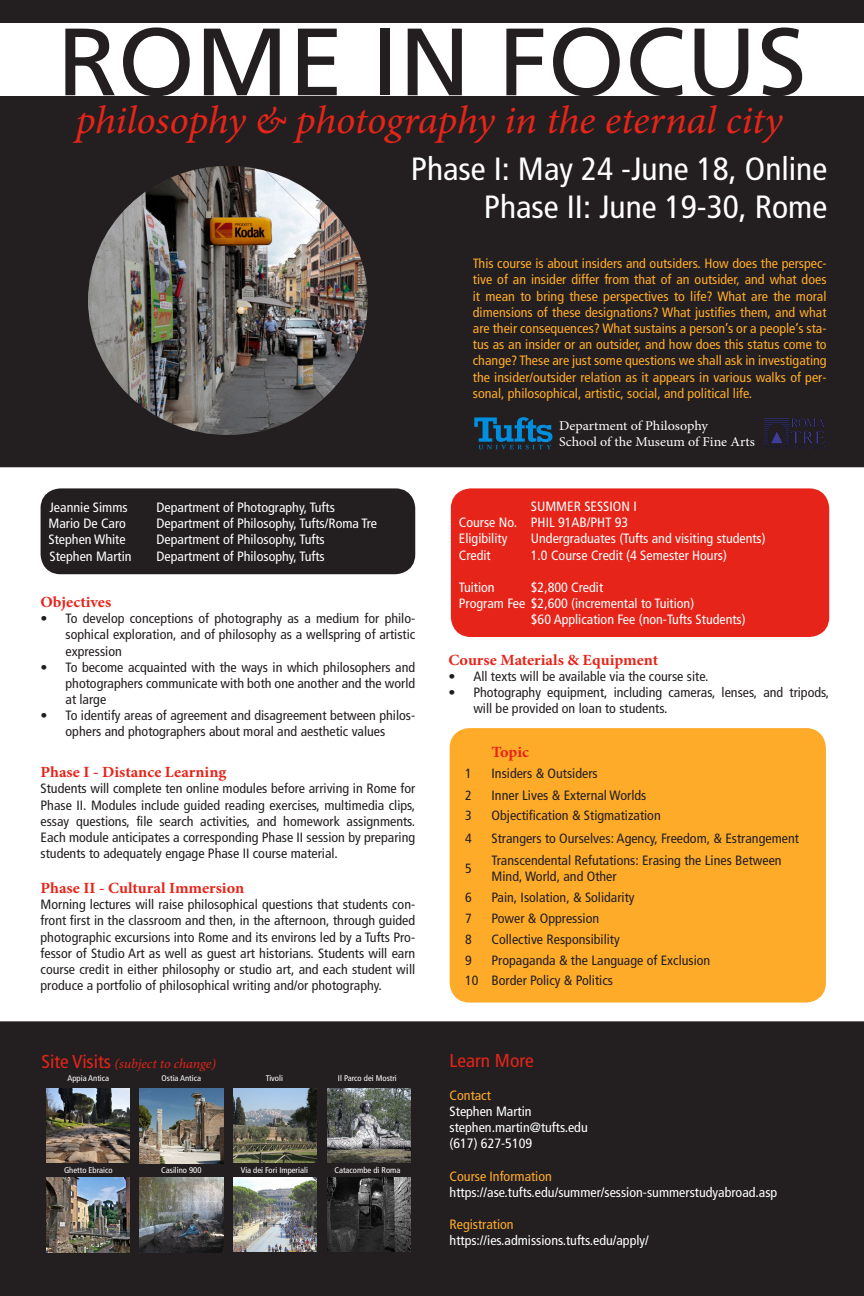
<style>
.page{position:relative;width:864px;height:1296px;background:#231f20}
.page>*{position:absolute;margin:0;border:0;box-sizing:border-box;transform-origin:0 0}
.t1{font:95.5px "Frutiger LT";color:#231f20;scale:1.04 1}
.t2{font:italic 39.4px "Minion Pro";letter-spacing:-.01em;color:#e72419;scale:1.04 1}
.t3{font:condensed 32.2px "Frutiger LT";color:#fff;scale:1.04 1}
.t4{font:condensed 18.7px "Frutiger LT";color:#e72419;scale:1.04 1}
.t5{font:700 15.6px "Minion Pro";color:#e72419;scale:1.04 1}
.t6{font:condensed 13.5px/16.2px "Frutiger LT";color:#231f20;text-align:justify;scale:1.04 1}
.t7{font:condensed 13.5px "Frutiger LT";color:#fff;scale:1.04 1}
.t8{font:condensed 13.5px/16.2px "Frutiger LT";color:#ffab2a;text-align:justify;scale:1.04 1}
.t9{font:13.5px "Minion Pro";color:#fff;scale:1.04 1}
.t10{font:italic 13.5px "Minion Pro";letter-spacing:-.01em;color:#e72419;scale:1.04 1}
.t11{font:condensed 13.3px "Frutiger LT";color:#231f20;scale:1.04 1}
.t12{font:condensed 8.3px "Frutiger LT";color:#fff;scale:1.04 1}
.s1{font-family:"Frutiger LT";font-style:normal;font-stretch:condensed;font-size:18.7px}
.s2{font-size:13.3px}
</style>
<div class="page">
<svg style="left:0;top:467px;width:864px;height:554px"></svg>
<div style="left:454px;top:732px;width:368px;height:267px;background:#ffab2a;border-radius:16px"></div>
<div style="left:450px;top:728px;width:376px;height:275px;border:8px solid #ffab2a;border-radius:16px"></div>
<div style="left:558px;top:419px;width:199px;height:28px;background:#231f20"></div>
<div style="left:558px;top:418px;width:199px;height:30px;border:1px solid #231f20"></div>
<img style="left:765px;top:418px;width:60px;height:30px">
<div style="left:474px;top:411px;width:78px;height:45px;background:#231f20"></div>
<svg style="left:474px;top:417px;width:78px;height:32px"></svg>
<div style="left:41px;top:1054px;width:374px;height:206px;background:#231f20"></div>
<svg style="left:139px;top:1088px;width:95px;height:75px"></svg>
<hr style="left:227px;top:1072px;width:1px;height:91px;background:#231f20">
<div style="left:41px;top:1053px;width:374px;height:207px;border:1px solid #231f20"></div>
<img style="left:46px;top:1088px;width:83px;height:75px">
<img style="left:140px;top:1088px;width:83px;height:76px">
<img style="left:46px;top:1178px;width:83px;height:75px">
<img style="left:140px;top:1178px;width:83px;height:75px">
<img style="left:234px;top:1088px;width:83px;height:75px">
<img style="left:327px;top:1088px;width:84px;height:75px">
<img style="left:234px;top:1177px;width:83px;height:75px">
<img style="left:327px;top:1177px;width:84px;height:75px">
<div style="left:408px;top:155px;width:420px;height:80px;background:#231f20"></div>
<div style="left:407px;top:154px;width:422px;height:82px;border:1px solid #231f20"></div>
<div style="left:0;top:24px;width:864px;height:72px;background:#fff"></div>
<div style="left:472px;top:257px;width:355px;height:154px;background:#231f20"></div>
<div style="left:471px;top:257px;width:357px;height:155px;border:1px solid #231f20"></div>
<div style="left:45px;top:492px;width:366px;height:78px;background:#231f20;border-radius:16px"></div>
<div style="left:41px;top:488px;width:374px;height:86px;border:8px solid #231f20;border-radius:16px"></div>
<div style="left:455px;top:492px;width:370px;height:141px;background:#e72419;border-radius:16px"></div>
<div style="left:451px;top:488px;width:378px;height:149px;border:8px solid #e72419;border-radius:16px"></div>
<img style="left:88px;top:166px;width:280px;height:269px">
<p class="t1" style="left:57px;top:6px;width:722px">ROME IN FOCUS</p>
<p class="t2" style="left:76px;top:94px;width:681px">philosophy &amp; photography in the eternal city</p>
<p class="t3" style="left:411px;top:150px;width:402px">Phase I: May 24 -June 18, Online</p>
<p class="t3" style="left:484px;top:188px;width:332px">Phase II: June 19-30, Rome</p>
<p class="t8" style="left:473px;top:256px;width:342px">This course is about insiders and outsiders. How does the perspec&shy;tive of an insider differ from that of an outsider, and what does it mean to bring these perspectives to life? What are the moral dimensions of these designations? What justifies them, and what are their consequences? What sustains a person’s or a people’s sta&shy;tus as an insider or an outsider, and how does this status come to change? These are just some questions we shall ask in investigating the insider/outsider relation as it appears in various walks of per&shy;sonal, philosophical, artistic, social, and political life.</p>
<p class="t7" style="left:50px;top:500px;width:77px">Jeannie Simms</p>
<p class="t7" style="left:157px;top:500px;width:173px">Department of Photography, Tufts</p>
<p class="t7" style="left:49px;top:516px;width:76px">Mario De Caro</p>
<p class="t7" style="left:157px;top:516px;width:214px">Department of Philosophy, Tufts/Roma Tre</p>
<p class="t7" style="left:49px;top:532px;width:76px">Stephen White</p>
<p class="t7" style="left:157px;top:532px;width:163px">Department of Philosophy, Tufts</p>
<p class="t7" style="left:50px;top:548px;width:80px">Stephen Martin</p>
<p class="t7" style="left:157px;top:548px;width:163px">Department of Philosophy, Tufts</p>
<p class="t5" style="left:41px;top:591px;width:69px">Objectives</p>
<p class="t6" style="left:66px;top:610px;width:338px;text-indent:-25px">• To develop conceptions of photography as a medium for philo&shy;sophical exploration, and of philosophy as a wellspring of artistic expression</p>
<p class="t6" style="left:66px;top:659px;width:338px;text-indent:-25px">• To become acquainted with the ways in which philosophers and photographers communicate with both one another and the world at large</p>
<p class="t6" style="left:41px;top:708px;width:362px;text-align:center">• To identify areas of agreement and disagreement between philos&shy;ophers and photographers about moral and aesthetic values</p>
<p class="t5" style="left:41px;top:761px;width:180px">Phase I - Distance Learning</p>
<p class="t6" style="left:41px;top:781px;width:362px">Students will complete ten online modules before arriving in Rome for Phase II. Modules include guided reading exercises, multimedia clips, essay questions, file search activities, and homework assignments.<br>Each module anticipates a corresponding Phase II session by preparing students to adequately engage Phase II course material.</p>
<p class="t5" style="left:41px;top:877px;width:197px">Phase II - Cultural Immersion</p>
<p class="t6" style="left:41px;top:897px;width:362px">Morning lectures will raise philosophical questions that students con&shy;front first in the classroom and then, in the afternoon, through guided photographic excursions into Rome and its environs led by a Tufts Pro&shy;fessor of Studio Art as well as guest art historians. Students will earn course credit in either philosophy or studio art, and each student will produce a portfolio of philosophical writing and/or photography.</p>
<p class="t10" style="left:41px;top:1055px;width:170px"><span class="s1">Site Visits</span> (subject to change)</p>
<p class="t12" style="left:68px;top:1074px;width:42px">Appia Antica</p>
<p class="t12" style="left:162px;top:1074px;width:39px">Ostia Antica</p>
<p class="t12" style="left:266px;top:1074px;width:18px">Tivoli</p>
<p class="t12" style="left:338px;top:1074px;width:58px">Il Parco dei Mostri</p>
<p class="t12" style="left:64px;top:1165px;width:48px">Ghetto Ebraico</p>
<p class="t12" style="left:161px;top:1165px;width:40px">Casilino 900</p>
<p class="t12" style="left:241px;top:1165px;width:66px">Via dei Fori Imperiali</p>
<p class="t12" style="left:334px;top:1165px;width:65px">Catacombe di Roma</p>
<p class="t9" style="left:559px;top:417px;width:145px">Department of Philosophy</p>
<p class="t9" style="left:559px;top:433px;width:190px">School of the Museum of Fine Arts</p>
<p class="t7" style="left:531px;top:499px;width:103px">SUMMER SESSION I</p>
<p class="t7" style="left:459px;top:515px;width:164px">Course No. PHIL 91AB/PHT 93</p>
<p class="t7" style="left:459px;top:531px;width:48px">Eligibility</p>
<p class="t7" style="left:531px;top:531px;width:227px">Undergraduates (Tufts and visiting students)</p>
<p class="t7" style="left:459px;top:547px;width:32px">Credit</p>
<p class="t7" style="left:531px;top:547px;width:190px">1.0 Course Credit (4 Semester Hours)</p>
<p class="t7" style="left:459px;top:580px;width:36px">Tuition</p>
<p class="t7" style="left:531px;top:580px;width:71px">$2,800 Credit</p>
<p class="t7" style="left:459px;top:596px;width:228px">Program Fee $2,600 (incremental to Tuition)</p>
<p class="t7" style="left:531px;top:612px;width:208px">$60 Application Fee (non-Tufts Students)</p>
<p class="t5" style="left:448px;top:649px;width:203px">Course Materials &amp; Equipment</p>
<p class="t6" style="left:448px;top:668px;width:252px">• All texts will be available via the course site.</p>
<p class="t6" style="left:473px;top:684px;width:344px;text-indent:-25px">• Photography equipment, including cameras, lenses, and tripods, will be provided on loan to students.</p>
<p class="t5" style="left:492px;top:741px;width:38px">Topic</p>
<p class="t11" style="left:465px;top:766px;width:8px">1</p>
<p class="t6" style="left:492px;top:766px;width:104px">Insiders &amp; Outsiders</p>
<p class="t11" style="left:465px;top:787px;width:8px">2</p>
<p class="t6" style="left:492px;top:787px;width:150px">Inner Lives &amp; External Worlds</p>
<p class="t11" style="left:465px;top:808px;width:8px">3</p>
<p class="t6" style="left:492px;top:808px;width:164px">Objectification &amp; Stigmatization</p>
<p class="t11" style="left:465px;top:830px;width:8px">4</p>
<p class="t6" style="left:492px;top:830px;width:297px">Strangers to Ourselves: Agency, Freedom, &amp; Estrangement</p>
<p class="t11" style="left:465px;top:861px;width:8px">5</p>
<p class="t6" style="left:492px;top:853px;width:281px">Transcendental Refutations: Erasing the Lines Between<br>Mind, World, and Other</p>
<p class="t11" style="left:465px;top:890px;width:8px">6</p>
<p class="t6" style="left:492px;top:890px;width:139px">Pain, Isolation, &amp; Solidarity</p>
<p class="t11" style="left:465px;top:911px;width:8px">7</p>
<p class="t6" style="left:492px;top:910px;width:105px">Power &amp; Oppression</p>
<p class="t11" style="left:465px;top:931px;width:8px">8</p>
<p class="t6" style="left:492px;top:931px;width:125px">Collective Responsibility</p>
<p class="t11" style="left:465px;top:952px;width:8px">9</p>
<p class="t6" style="left:465px;top:950px;width:237px;line-height:20.8px;text-indent:26px">Propaganda &amp; the Language of Exclusion<br><span class="s2">10</span> Border Policy &amp; Politics</p>
<p class="t4" style="left:450px;top:1050px;width:82px">Learn More</p>
<p class="t8" style="left:450px;top:1087px;width:41px">Contact</p>
<p class="t7" style="left:450px;top:1103px;width:80px">Stephen Martin</p>
<p class="t7" style="left:450px;top:1120px;width:134px">stephen.martin@tufts.edu</p>
<p class="t7" style="left:450px;top:1136px;width:81px">(617) 627-5109</p>
<p class="t8" style="left:450px;top:1168px;width:100px">Course Information</p>
<p class="t7" style="left:450px;top:1184px;width:317px">https://ase.tufts.edu/summer/session-summerstudyabroad.asp</p>
<p class="t8" style="left:450px;top:1216px;width:63px">Registration</p>
<p class="t7" style="left:450px;top:1233px;width:193px">https://ies.admissions.tufts.edu/apply/</p>
</div>
